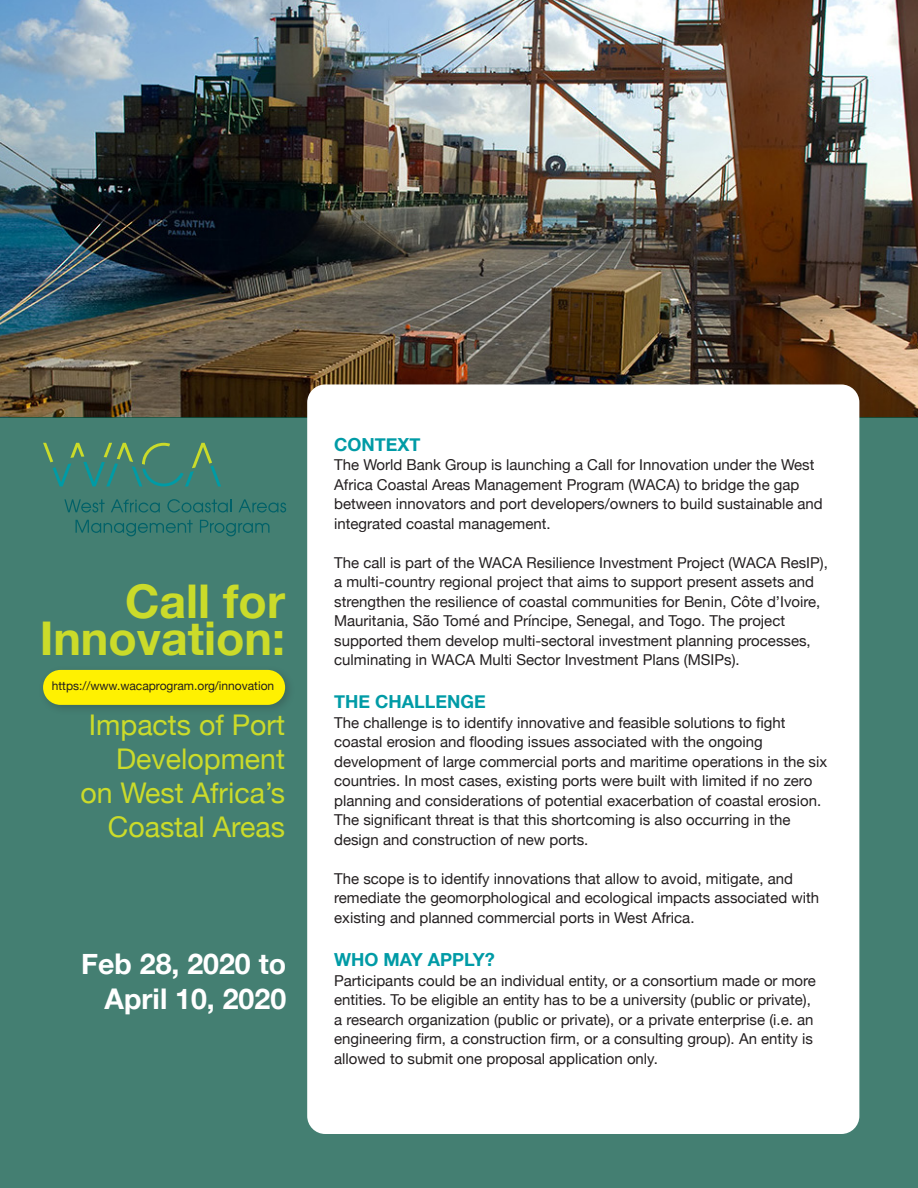
<style>
.page{position:relative;width:918px;height:1188px;background:#fff}
.page>*{position:absolute;margin:0;border:0;box-sizing:border-box;transform-origin:0 0}
.t1{font:700 46.5px/37.5px "Helvetica Neue";color:#cbdb2a;text-align:right}
.t2{font:28.5px/34.2px "Helvetica Neue";color:#cbdb2a;text-align:right}
.t3{font:700 28.5px/34.2px "Helvetica Neue";color:#fff;text-align:right}
.Headlines{font:700 18px "Helvetica Neue";color:#009ba6}
.Body{font:15px/19.5px "Helvetica Neue";color:#231f20}
.Body-2{font:12px "Helvetica Neue";color:#231f20}
</style>
<div class="page">
<img style="left:0;top:0;width:918px;height:417px">
<div style="left:0;top:417px;width:918px;height:771px;background:#447f72"></div>
<svg style="left:64px;top:499px;width:41px;height:14px"></svg>
<svg style="left:111px;top:499px;width:49px;height:14px"></svg>
<svg style="left:167px;top:499px;width:64px;height:14px"></svg>
<svg style="left:239px;top:499px;width:47px;height:14px"></svg>
<svg style="left:76px;top:520px;width:117px;height:16px"></svg>
<svg style="left:200px;top:520px;width:69px;height:16px"></svg>
<svg style="left:43px;top:443px;width:178px;height:43px"></svg>
<div style="left:307px;top:384px;width:552px;height:750px;background:#fff;border-radius:18px"></div>
<div style="left:38px;top:665px;width:258px;height:51px;background:#231f20;opacity:.25"></div>
<div style="left:43px;top:670px;width:242px;height:35px;background:#fff101;border-radius:17px"></div>
<p class="t1" style="left:40px;top:584px;width:247px">Call for<br>Innovation:</p>
<p class="Body-2" style="left:52px;top:677px;width:224px">https://www.wacaprogram.org/innovation</p>
<p class="t2" style="left:80px;top:709px;width:206px">Impacts of Port<br>Development on West Africa’s<br>Coastal Areas</p>
<p class="t3" style="left:81px;top:948px;width:206px">Feb 28, 2020 to<br>April 10, 2020</p>
<p class="Headlines" style="left:334px;top:430px;width:88px">CONTEXT</p>
<p class="Body" style="left:334px;top:456px;width:490px">The World Bank Group is launching a Call for Innovation under the West Africa Coastal Areas Management Program (WACA) to bridge the gap between innovators and port developers/owners to build sustainable and integrated coastal management.</p>
<p class="Body" style="left:334px;top:553px;width:495px">The call is part of the WACA Resilience Investment Project (WACA ResIP), a multi-country regional project that aims to support present assets and strengthen the resilience of coastal communities for Benin, Côte d’Ivoire, Mauritania, São Tomé and Príncipe, Senegal, and Togo. The project supported them develop multi-sectoral investment planning processes, culminating in WACA Multi Sector Investment Plans (MSIPs).</p>
<p class="Headlines" style="left:334px;top:688px;width:153px">THE CHALLENGE</p>
<p class="Body" style="left:334px;top:714px;width:495px">The challenge is to identify innovative and feasible solutions to fight coastal erosion and flooding issues associated with the ongoing development of large commercial ports and maritime operations in the six countries. In most cases, existing ports were built with limited if no zero planning and considerations of potential exacerbation of coastal erosion.<br>The significant threat is that this shortcoming is also occurring in the design and construction of new ports.</p>
<p class="Body" style="left:334px;top:870px;width:487px">The scope is to identify innovations that allow to avoid, mitigate, and remediate the geomorphological and ecological impacts associated with existing and planned commercial ports in West Africa.</p>
<p class="Headlines" style="left:334px;top:945px;width:162px">WHO MAY APPLY?</p>
<p class="Body" style="left:334px;top:971px;width:483px">Participants could be an individual entity, or a consortium made or more entities. To be eligible an entity has to be a university (public or private), a research organization (public or private), or a private enterprise (i.e. an engineering firm, a construction firm, or a consulting group). An entity is allowed to submit one proposal application only.</p>
</div>
